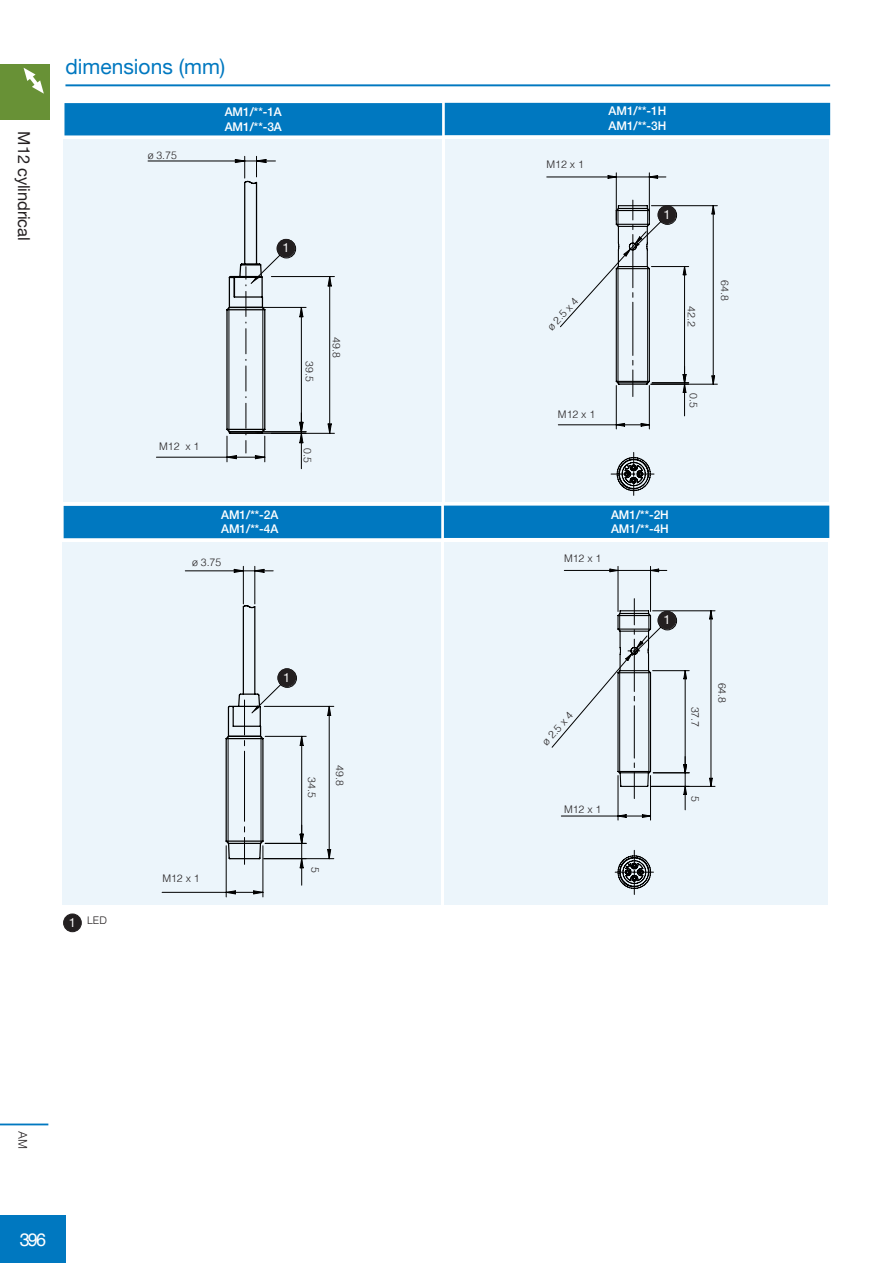
<style>
.page{position:relative;width:893px;height:1263px;background:#fff}
.page>*{position:absolute;margin:0;border:0;box-sizing:border-box;transform-origin:0 0}
.t1{font:21px "Helvetica Neue";color:#0078c0}
.t2{font:18px "Helvetica";color:#fff}
.t3{font:16.5px "Helvetica Neue";letter-spacing:-.01em;color:#231f20}
.t4{font:12.6px "Helvetica Neue";color:#fff}
.t5{font:500 12px "Helvetica Neue";color:#fff}
.t6{font:300 12px "Helvetica";color:#231f20}
.t7{font:300 10.5px "Helvetica";color:#231f20}
</style>
<div class="page">
<div style="left:63px;top:542px;width:378px;height:363px;background:#ecf5fb"></div>
<div style="left:64px;top:506px;width:377px;height:32px;background:#0078c0"></div>
<div style="left:444px;top:542px;width:383px;height:363px;background:#ecf5fb"></div>
<div style="left:444px;top:506px;width:385px;height:32px;background:#0078c0"></div>
<div style="left:63px;top:139px;width:379px;height:363px;background:#ecf5fb"></div>
<div style="left:64px;top:103px;width:378px;height:32px;background:#0078c0;border:1px solid #0078c0"></div>
<hr style="left:65px;top:84px;width:765px;height:2px;background:#0078c0">
<div style="left:445px;top:139px;width:383px;height:363px;background:#ecf5fb"></div>
<div style="left:445px;top:103px;width:385px;height:32px;background:#0078c0"></div>
<hr style="left:243px;top:566px;width:1px;height:38px;background:#000">
<hr style="left:255px;top:566px;width:1px;height:38px;background:#000">
<hr style="left:618px;top:566px;width:1px;height:45px;background:#000">
<hr style="left:650px;top:566px;width:1px;height:45px;background:#000">
<svg style="left:615px;top:850px;width:38px;height:44px"></svg>
<div style="left:64px;top:914px;width:17px;height:18px;background:#231f20;border-radius:50%"></div>
<div style="left:63px;top:913px;width:19px;height:19px;border:1px solid #231f20;border-radius:50%"></div>
<svg style="left:611px;top:452px;width:43px;height:43px"></svg>
<div style="left:0;top:1214px;width:66px;height:49px;background:#0078c0"></div>
<hr style="left:0;top:1123px;width:48px;height:2px;background:#0078c0">
<div style="left:0;top:64px;width:49px;height:55px;background:#689136"></div>
<svg style="left:24px;top:68px;width:20px;height:26px"></svg>
<svg style="left:551px;top:568px;width:164px;height:253px"></svg>
<svg style="left:162px;top:569px;width:172px;height:328px"></svg>
<svg style="left:147px;top:156px;width:188px;height:313px"></svg>
<svg style="left:546px;top:172px;width:172px;height:257px"></svg>
<p class="t3" style="left:36px;top:131px;width:110px;rotate:90deg">M12 cylindrical</p>
<p class="t1" style="left:65px;top:52px;width:161px">dimensions (mm)</p>
<p class="t7" style="left:148px;top:147px;width:31px">ø 3.75</p>
<p class="t5" style="left:225px;top:102px;width:59px">AM1/**-1A</p>
<p class="t5" style="left:225px;top:117px;width:59px">AM1/**-3A</p>
<p class="t4" style="left:282px;top:238px;width:9px">1</p>
<p class="t7" style="left:159px;top:437px;width:42px">M12 x 1</p>
<p class="t5" style="left:221px;top:505px;width:59px">AM1/**-2A</p>
<p class="t5" style="left:221px;top:519px;width:59px">AM1/**-4A</p>
<p class="t7" style="left:192px;top:554px;width:31px">ø 3.75</p>
<p class="t7" style="left:319px;top:361px;width:22px;rotate:90deg">39.5</p>
<p class="t7" style="left:346px;top:337px;width:22px;rotate:90deg">49.8</p>
<p class="t7" style="left:316px;top:448px;width:16px;rotate:90deg">0.5</p>
<p class="t4" style="left:69px;top:913px;width:9px">1</p>
<p class="t7" style="left:87px;top:911px;width:21px">LED</p>
<p class="t7" style="left:162px;top:869px;width:39px">M12 x 1</p>
<p class="t4" style="left:283px;top:667px;width:9px">1</p>
<p class="t7" style="left:321px;top:777px;width:22px;rotate:90deg">34.5</p>
<p class="t7" style="left:349px;top:765px;width:22px;rotate:90deg">49.8</p>
<p class="t7" style="left:324px;top:867px;width:7px;rotate:90deg">5</p>
<p class="t6" style="left:33px;top:1131px;width:19px;rotate:90deg">AM</p>
<h2 class="t2" style="left:20px;top:1225px;width:28px">396</h2>
<p class="t7" style="left:546px;top:156px;width:39px">M12 x 1</p>
<p class="t7" style="left:543px;top:323px;width:42px;rotate:-48deg">ø 2.5 x 4</p>
<p class="t5" style="left:608px;top:101px;width:59px">AM1/**-1H</p>
<p class="t5" style="left:608px;top:116px;width:59px">AM1/**-3H</p>
<p class="t4" style="left:663px;top:205px;width:9px">1</p>
<p class="t7" style="left:700px;top:306px;width:22px;rotate:90deg">42.2</p>
<p class="t7" style="left:734px;top:280px;width:22px;rotate:90deg">64.8</p>
<p class="t7" style="left:558px;top:406px;width:39px">M12 x 1</p>
<p class="t7" style="left:702px;top:393px;width:16px;rotate:90deg">0.5</p>
<p class="t7" style="left:564px;top:549px;width:39px">M12 x 1</p>
<p class="t5" style="left:611px;top:505px;width:59px">AM1/**-2H</p>
<p class="t5" style="left:611px;top:519px;width:59px">AM1/**-4H</p>
<p class="t4" style="left:663px;top:610px;width:9px">1</p>
<p class="t7" style="left:537px;top:737px;width:42px;rotate:-48deg">ø 2.5 x 4</p>
<p class="t7" style="left:564px;top:800px;width:39px">M12 x 1</p>
<p class="t7" style="left:704px;top:706px;width:22px;rotate:90deg">37.7</p>
<p class="t7" style="left:731px;top:683px;width:22px;rotate:90deg">64.8</p>
<p class="t7" style="left:704px;top:796px;width:7px;rotate:90deg">5</p>
</div>
